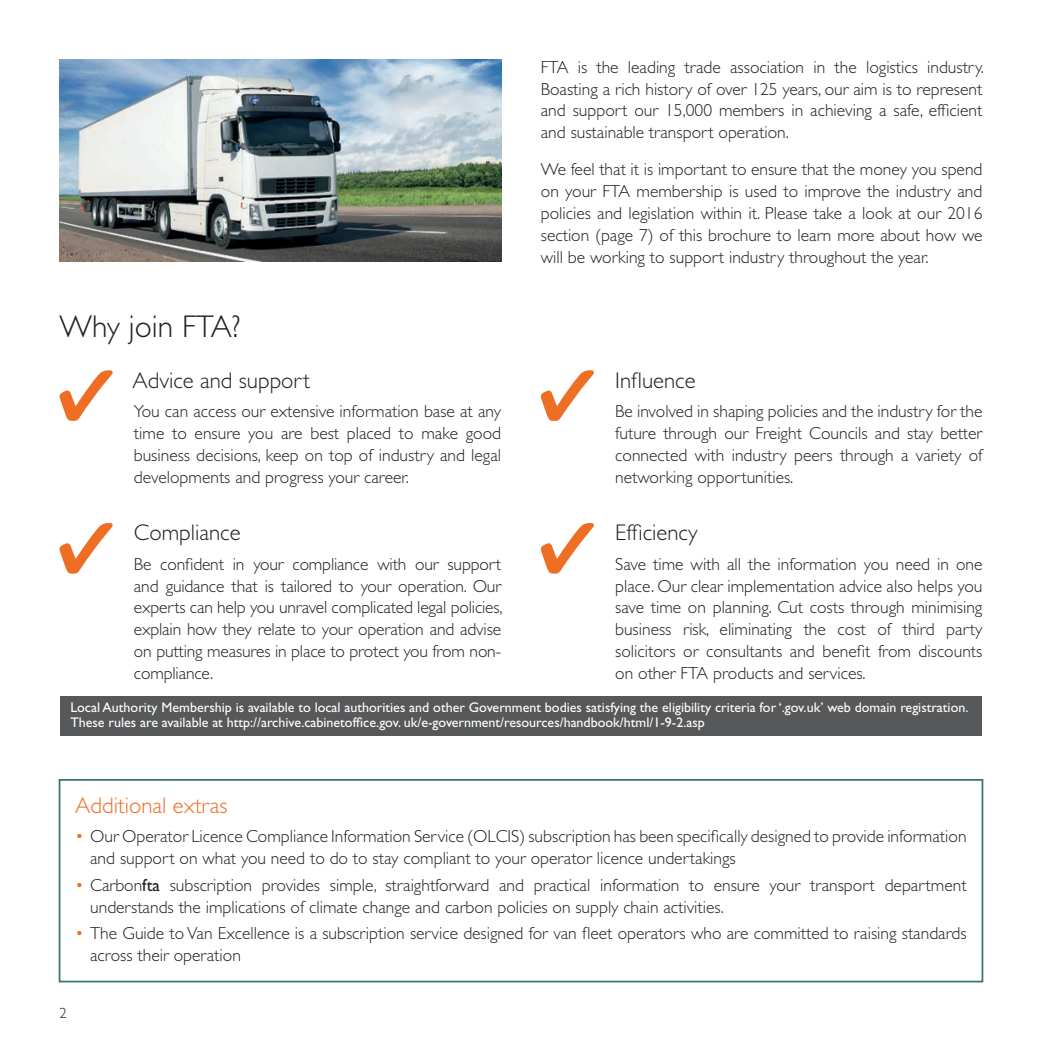
<style>
.page{position:relative;width:1042px;height:1042px;background:#fff}
.page>*{position:absolute;margin:0;border:0;box-sizing:border-box;transform-origin:0 0}
.t1{font:300 31.5px "Gill Sans";color:#231f20}
.t2{font:300 22.75px "Gill Sans";color:#231f20}
.t3{font:300 22.75px "Gill Sans";color:#ee6e24}
.t4{font:300 17.5px/21.9px "Gill Sans";color:#231f20;text-align:justify}
.t5{font:300 14.88px "Gill Sans";color:#231f20}
.t6{font:14px/15.8px "Gill Sans";color:#fff}
.s1{color:#ee6e24}
.s2{font-weight:400}
</style>
<div class="page">
<svg style="left:60px;top:370px;width:53px;height:51px"></svg>
<svg style="left:60px;top:523px;width:53px;height:50px"></svg>
<svg style="left:541px;top:370px;width:53px;height:51px"></svg>
<svg style="left:541px;top:523px;width:53px;height:50px"></svg>
<img style="left:60px;top:60px;width:441px;height:201px">
<div style="left:60px;top:696px;width:921px;height:40px;background:#57585a"></div>
<div style="left:59px;top:779px;width:924px;height:203px;border:2px solid #3c7171"></div>
<p class="t4" style="left:541px;top:56px;width:444px">FTA is the leading trade association in the logistics industry.<br>Boasting a rich history of over 125 years, our aim is to represent and support our 15,000 members in achieving a safe, efficient and sustainable transport operation.</p>
<p class="t4" style="left:541px;top:158px;width:443px">We feel that it is important to ensure that the money you spend on your FTA membership is used to improve the industry and policies and legislation within it. Please take a look at our 2016 section (page 7) of this brochure to learn more about how we will be working to support industry throughout the year.</p>
<h1 class="t1" style="left:60px;top:309px;width:183px">Why join FTA?</h1>
<h2 class="t2" style="left:133px;top:367px;width:179px">Advice and support</h2>
<p class="t4" style="left:134px;top:400px;width:369px">You can access our extensive information base at any time to ensure you are best placed to make good business decisions, keep on top of industry and legal developments and progress your career.</p>
<h2 class="t2" style="left:134px;top:520px;width:108px">Compliance</h2>
<p class="t4" style="left:134px;top:553px;width:370px">Be confident in your compliance with our support and guidance that is tailored to your operation. Our experts can help you unravel complicated legal policies, explain how they relate to your operation and advise on putting measures in place to protect you from non&shy;compliance.</p>
<h2 class="t2" style="left:615px;top:367px;width:82px">Influence</h2>
<p class="t4" style="left:615px;top:400px;width:369px">Be involved in shaping policies and the industry for the future through our Freight Councils and stay better connected with industry peers through a variety of networking opportunities.</p>
<h2 class="t2" style="left:615px;top:520px;width:84px">Efficiency</h2>
<p class="t4" style="left:615px;top:553px;width:369px">Save time with all the information you need in one place. Our clear implementation advice also helps you save time on planning. Cut costs through minimising business risk, eliminating the cost of third party solicitors or consultants and benefit from discounts on other FTA products and services.</p>
<p class="t6" style="left:70px;top:699px;width:899px">Local Authority Membership is available to local authorities and other Government bodies satisfying the eligibility criteria for ‘.gov.uk’ web domain registration.<br>These rules are available at http://archive.cabinetoffice.gov. uk/e-government/resources/handbook/html/1-9-2.asp</p>
<h2 class="t3" style="left:75px;top:792px;width:154px">Additional extras</h2>
<p class="t4" style="left:90px;top:825px;width:878px;text-indent:-15px"><span class="s1">•</span> Our Operator Licence Compliance Information Service (OLCIS) subscription has been specifically designed to provide information and support on what you need to do to stay compliant to your operator licence undertakings</p>
<p class="t4" style="left:90px;top:874px;width:878px;text-indent:-15px"><span class="s1">•</span> Carbon<span class="s2">fta</span> subscription provides simple, straightforward and practical information to ensure your transport department understands the implications of climate change and carbon policies on supply chain activities.</p>
<p class="t4" style="left:90px;top:923px;width:878px;text-indent:-15px"><span class="s1">•</span> The Guide to Van Excellence is a subscription service designed for van fleet operators who are committed to raising standards across their operation</p>
<p class="t5" style="left:60px;top:1004px;width:9px">2</p>
</div>
